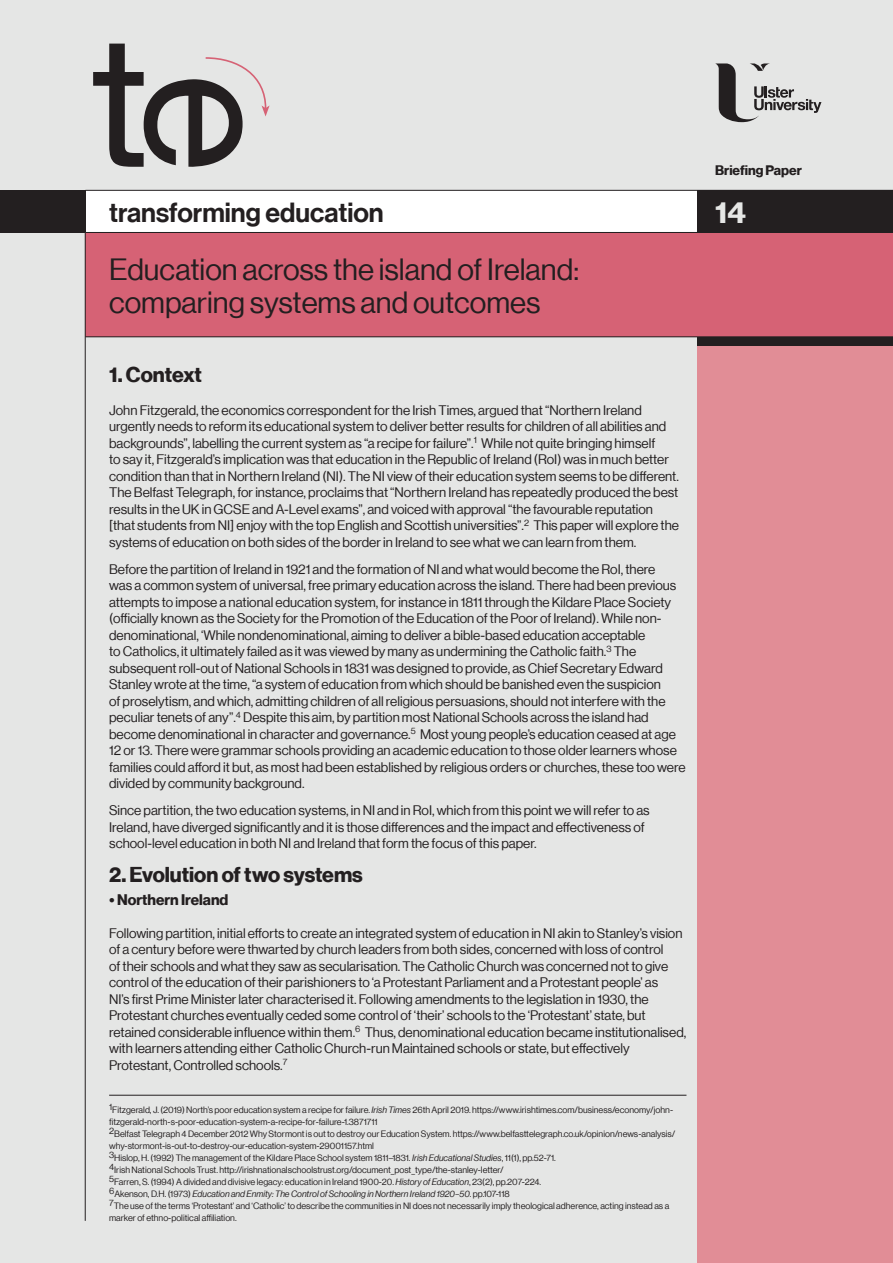
<style>
.page{position:relative;width:893px;height:1263px;background:#e5e6e5}
.page>*{position:absolute;margin:0;border:0;box-sizing:border-box;transform-origin:0 0}
.t1{font:30px/33px "N Haas Grotesk DS Pro 55 Rg";color:#231f20}
.t2{font:30px "N Haas Grotesk DS Pro 75 Bd";color:#e5e6e5}
.t3{font:27px "N Haas Grotesk DS Pro 65 Md";color:#231f20}
.t4{font:21px "N Haas Grotesk DS Pro 75 Bd";letter-spacing:-.005em;color:#231f20}
.t5{font:15px "N Haas Grotesk DS Pro 75 Bd";color:#231f20}
.t6{font:13.5px/16.5px "N Haas Grotesk DS Pro 55 Rg";color:#231f20}
.t7{font:13.5px "N Haas Grotesk DS Pro 75 Bd";color:#231f20}
.t8{font:9px/12px "N Haas Grotesk DS Pro 55 Rg";color:#231f20}
.t9{font:9px "N Haas Grotesk DS Pro 56 It";color:#231f20}
.s1{font-family:"N Haas Grotesk DS Pro 56 It"}
.s2{font-family:"N Haas Grotesk DS Pro 55 Rg"}
</style>
<div class="page">
<div style="left:697px;top:337px;width:196px;height:926px;background:#e18d96"></div>
<div style="left:86px;top:190px;width:618px;height:43px;background:#fff"></div>
<div style="left:0;top:190px;width:85px;height:43px;background:#231f20"></div>
<div style="left:85px;top:232px;width:808px;height:105px;background:#d66275"></div>
<hr style="left:85px;top:337px;width:808px;height:1px;background:#231f20">
<hr style="left:85px;top:190px;width:808px;height:1px;background:#231f20">
<hr style="left:85px;top:232px;width:808px;height:1px;background:#231f20">
<div style="left:697px;top:190px;width:196px;height:43px;background:#231f20"></div>
<div style="left:697px;top:337px;width:196px;height:8px;background:#231f20"></div>
<svg style="left:93px;top:44px;width:177px;height:123px"></svg>
<svg style="left:715px;top:63px;width:106px;height:59px"></svg>
<hr style="left:85px;top:190px;width:1px;height:1031px;background:#231f20">
<hr style="left:109px;top:1095px;width:577px;height:1px;background:#231f20">
<p class="t7" style="left:715px;top:162px;width:88px">Briefing Paper</p>
<h2 class="t3" style="left:109px;top:197px;width:276px">transforming education</h2>
<h1 class="t2" style="left:715px;top:195px;width:32px">14</h1>
<h1 class="t1" style="left:109px;top:253px;width:471px">Education across the island of Ireland: comparing systems and outcomes</h1>
<h3 class="t4" style="left:109px;top:362px;width:94px">1. Context</h3>
<p class="t6" style="left:109px;top:402px;width:571px">John Fitzgerald, the economics correspondent for the Irish Times, argued that “Northern Ireland urgently needs to reform its educational system to deliver better results for children of all abilities and backgrounds”, labelling the current system as “a recipe for failure”.<sup>1</sup> While not quite bringing himself<br>to say it, Fitzgerald’s implication was that education in the Republic of Ireland (RoI) was in much better condition than that in Northern Ireland (NI). The NI view of their education system seems to be different.<br>The Belfast Telegraph, for instance, proclaims that “Northern Ireland has repeatedly produced the best results in the UK in GCSE and A-Level exams”, and voiced with approval “the favourable reputation [that students from NI] enjoy with the top English and Scottish universities”.<sup>2</sup> This paper will explore the systems of education on both sides of the border in Ireland to see what we can learn from them.</p>
<p class="t6" style="left:109px;top:561px;width:578px">Before the partition of Ireland in 1921 and the formation of NI and what would become the RoI, there<br>was a common system of universal, free primary education across the island. There had been previous attempts to impose a national education system, for instance in 1811 through the Kildare Place Society (officially known as the Society for the Promotion of the Education of the Poor of Ireland). While non&shy;denominational, ‘While nondenominational, aiming to deliver a bible-based education acceptable<br>to Catholics, it ultimately failed as it was viewed by many as undermining the Catholic faith.<sup>3</sup> The subsequent roll-out of National Schools in 1831 was designed to provide, as Chief Secretary Edward Stanley wrote at the time, “a system of education from which should be banished even the suspicion<br>of proselytism, and which, admitting children of all religious persuasions, should not interfere with the peculiar tenets of any”.<sup>4</sup> Despite this aim, by partition most National Schools across the island had become denominational in character and governance.<sup>5</sup> Most young people’s education ceased at age 12 or 13. There were grammar schools providing an academic education to those older learners whose families could afford it but, as most had been established by religious orders or churches, these too were divided by community background.</p>
<p class="t6" style="left:109px;top:802px;width:542px">Since partition, the two education systems, in NI and in RoI, which from this point we will refer to as<br>Ireland, have diverged significantly and it is those differences and the impact and effectiveness of school-level education in both NI and Ireland that form the focus of this paper.</p>
<h3 class="t4" style="left:109px;top:862px;width:255px">2. Evolution of two systems</h3>
<p class="t5" style="left:109px;top:891px;width:121px">• Northern Ireland</p>
<p class="t6" style="left:109px;top:925px;width:579px">Following partition, initial efforts to create an integrated system of education in NI akin to Stanley’s vision of a century before were thwarted by church leaders from both sides, concerned with loss of control<br>of their schools and what they saw as secularisation. The Catholic Church was concerned not to give control of the education of their parishioners to ‘a Protestant Parliament and a Protestant people’ as<br>NI’s first Prime Minister later characterised it. Following amendments to the legislation in 1930, the Protestant churches eventually ceded some control of ‘their’ schools to the ‘Protestant’ state, but retained considerable influence within them.<sup>6</sup> Thus, denominational education became institutionalised, with learners attending either Catholic Church-run Maintained schools or state, but effectively Protestant, Controlled schools.<sup>7</sup></p>
<p class="t8" style="left:109px;top:1104px;width:568px">1Fitzgerald, J. (2019) North’s poor education system a recipe for failure. <span class="s1">Irish Times</span> 26th April 2019. https://www.irishtimes.com/business/economy/john&shy;fitzgerald-north-s-poor-education-system-a-recipe-for-failure-1.3871711<br>2Belfast Telegraph 4 December 2012 Why Stormont is out to destroy our Education System. https://www.belfasttelegraph.co.uk/opinion/news-analysis/ why-stormont-is-out-to-destroy-our-education-system-29001157.html<br>3Hislop, H. (1992) The management of the Kildare Place School system 1811–1831. <span class="s1">Irish Educational Studies</span>, 11(1), pp.52-71.<br>4Irish National Schools Trust. http://irishnationalschoolstrust.org/document_post_type/the-stanley-letter/<br>5Farren, S. (1994) A divided and divisive legacy: education in Ireland 1900-20. <span class="s1">History of Education</span>, 23(2), pp.207-224.</p>
<p class="t9" style="left:109px;top:1189px;width:402px"><sup>6</sup><span class="s2">Akenson, D.H. (1973)</span> Education and Enmity: The Control of Schooling in Northern Ireland 1920–50<span class="s2">. pp.107-118</span></p>
<p class="t8" style="left:109px;top:1200px;width:562px">7The use of the terms ‘Protestant’ and ‘Catholic’ to describe the communities in NI does not necessarily imply theological adherence, acting instead as a marker of ethno-political affiliation.</p>
</div>
